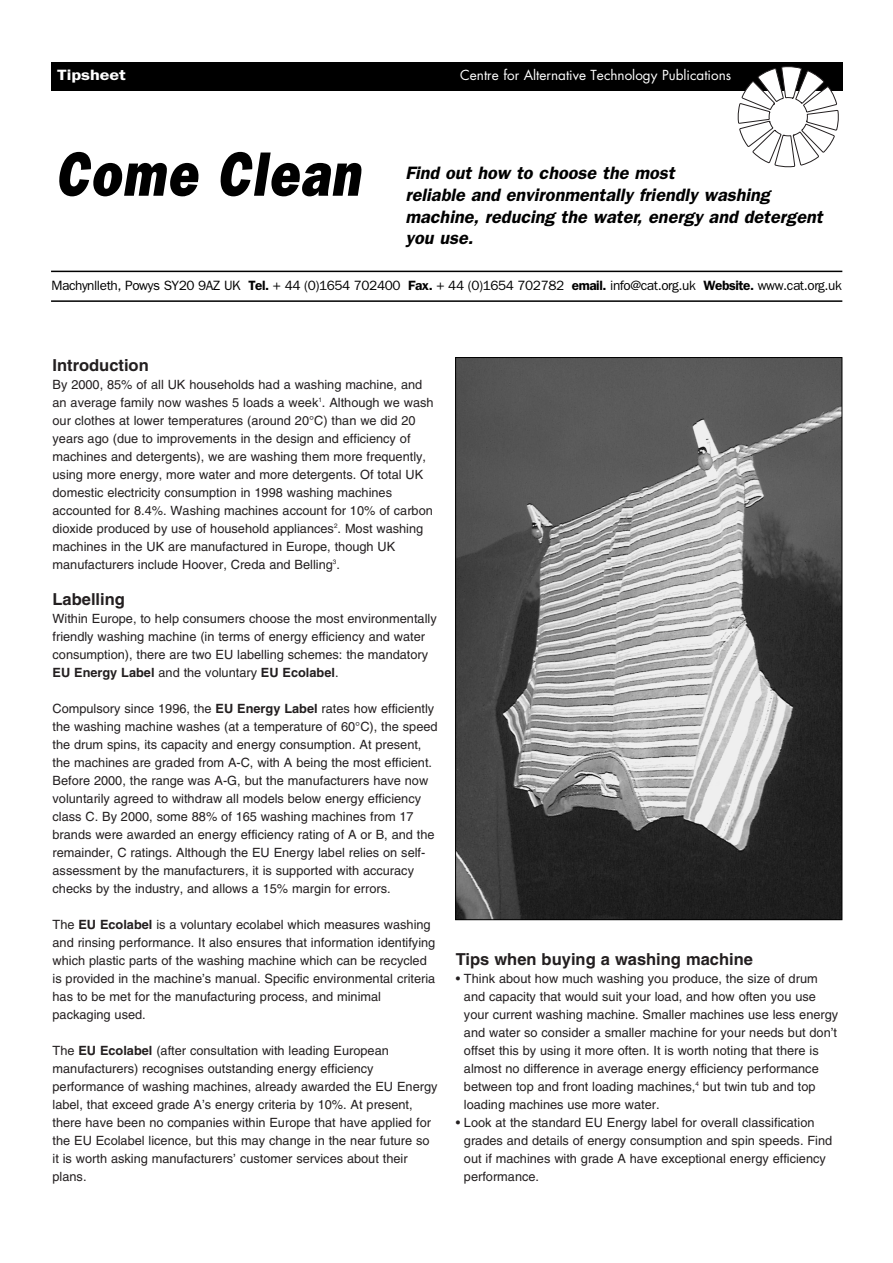
<style>
.page{position:relative;width:893px;height:1263px;background:#fff}
.page>*{position:absolute;margin:0;border:0;box-sizing:border-box;transform-origin:0 0}
.t1{font:italic 800 63px "Franklin Gothic";letter-spacing:.03em;color:#000;scale:.8 1}
.t2{font:italic 600 18px/21.6px "Franklin Gothic";color:#000}
.t3{font:700 16.5px "Helvetica";color:#231f20}
.t4{font:600 15px "Franklin Gothic";color:#fff;scale:1.2 1}
.t5{font:13.5px "Franklin Gothic";letter-spacing:-.03em;color:#000}
.t6{font:13.5px "Futura";color:#fff}
.t7{font:12.75px/18px "Helvetica";color:#231f20}
.s1{font-weight:600}
.s2{font-weight:700}
</style>
<div class="page">
<div style="left:51px;top:62px;width:791px;height:28px;background:#000"></div>
<hr style="left:51px;top:271px;width:791px;height:1px;background:#000">
<hr style="left:51px;top:300px;width:791px;height:2px;background:#000">
<svg style="left:737px;top:66px;width:102px;height:102px"></svg>
<img style="left:457px;top:359px;width:383px;height:559px">
<p class="t4" style="left:57px;top:70px;width:59px">Tipsheet</p>
<p class="t6" style="left:460px;top:69px;width:272px">Centre for Alternative Technology Publications</p>
<h1 class="t1" style="left:55px;top:153px;width:382px">Come Clean</h1>
<h2 class="t2" style="left:405px;top:164px;width:418px">Find out how to choose the most<br>reliable and environmentally friendly washing machine, reducing the water, energy and detergent you use.</h2>
<p class="t5" style="left:51px;top:280px;width:792px">Machynlleth, Powys SY20 9AZ UK <span class="s1">Tel.</span> + 44 (0)1654 702400 <span class="s1">Fax.</span> + 44 (0)1654 702782 <span class="s1">email.</span> info@cat.org.uk <span class="s1">Website.</span> www.cat.org.uk</p>
<p class="t3" style="left:53px;top:359px;width:98px">Introduction</p>
<p class="t7" style="left:53px;top:377px;width:382px">By 2000, 85% of all UK households had a washing machine, and an average family now washes 5 loads a week<sup>1</sup>. Although we wash our clothes at lower temperatures (around 20°C) than we did 20 years ago (due to improvements in the design and efficiency of machines and detergents), we are washing them more frequently, using more energy, more water and more detergents. Of total UK domestic electricity consumption in 1998 washing machines accounted for 8.4%. Washing machines account for 10% of carbon dioxide produced by use of household appliances<sup>2</sup>. Most washing machines in the UK are manufactured in Europe, though UK manufacturers include Hoover, Creda and Belling<sup>3</sup>.</p>
<p class="t3" style="left:53px;top:593px;width:74px">Labelling</p>
<p class="t7" style="left:53px;top:611px;width:385px">Within Europe, to help consumers choose the most environmentally friendly washing machine (in terms of energy efficiency and water consumption), there are two EU labelling schemes: the mandatory <span class="s2">EU Energy Label</span> and the voluntary <span class="s2">EU Ecolabel</span>.</p>
<p class="t7" style="left:53px;top:701px;width:386px">Compulsory since 1996, the <span class="s2">EU Energy Label</span> rates how efficiently the washing machine washes (at a temperature of 60°C), the speed the drum spins, its capacity and energy consumption. At present, the machines are graded from A-C, with A being the most efficient.<br>Before 2000, the range was A-G, but the manufacturers have now voluntarily agreed to withdraw all models below energy efficiency class C. By 2000, some 88% of 165 washing machines from 17 brands were awarded an energy efficiency rating of A or B, and the remainder, C ratings. Although the EU Energy label relies on self&shy;assessment by the manufacturers, it is supported with accuracy checks by the industry, and allows a 15% margin for errors.</p>
<p class="t7" style="left:53px;top:917px;width:384px">The <span class="s2">EU Ecolabel</span> is a voluntary ecolabel which measures washing and rinsing performance. It also ensures that information identifying which plastic parts of the washing machine which can be recycled is provided in the machine’s manual. Specific environmental criteria has to be met for the manufacturing process, and minimal packaging used.</p>
<p class="t7" style="left:53px;top:1043px;width:386px">The <span class="s2">EU Ecolabel</span> (after consultation with leading European manufacturers) recognises outstanding energy efficiency performance of washing machines, already awarded the EU Energy label, that exceed grade A’s energy criteria by 10%. At present, there have been no companies within Europe that have applied for the EU Ecolabel licence, but this may change in the near future so it is worth asking manufacturers’ customer services about their plans.</p>
<p class="t3" style="left:455px;top:953px;width:299px">Tips when buying a washing machine</p>
<p class="t7" style="left:464px;top:971px;width:376px;text-indent:-8px">• Think about how much washing you produce, the size of drum and capacity that would suit your load, and how often you use your current washing machine. Smaller machines use less energy and water so consider a smaller machine for your needs but don’t offset this by using it more often. It is worth noting that there is almost no difference in average energy efficiency performance between top and front loading machines,<sup>4</sup> but twin tub and top loading machines use more water.</p>
<p class="t7" style="left:464px;top:1115px;width:370px;text-indent:-8px">• Look at the standard EU Energy label for overall classification grades and details of energy consumption and spin speeds. Find out if machines with grade A have exceptional energy efficiency performance.</p>
</div>
